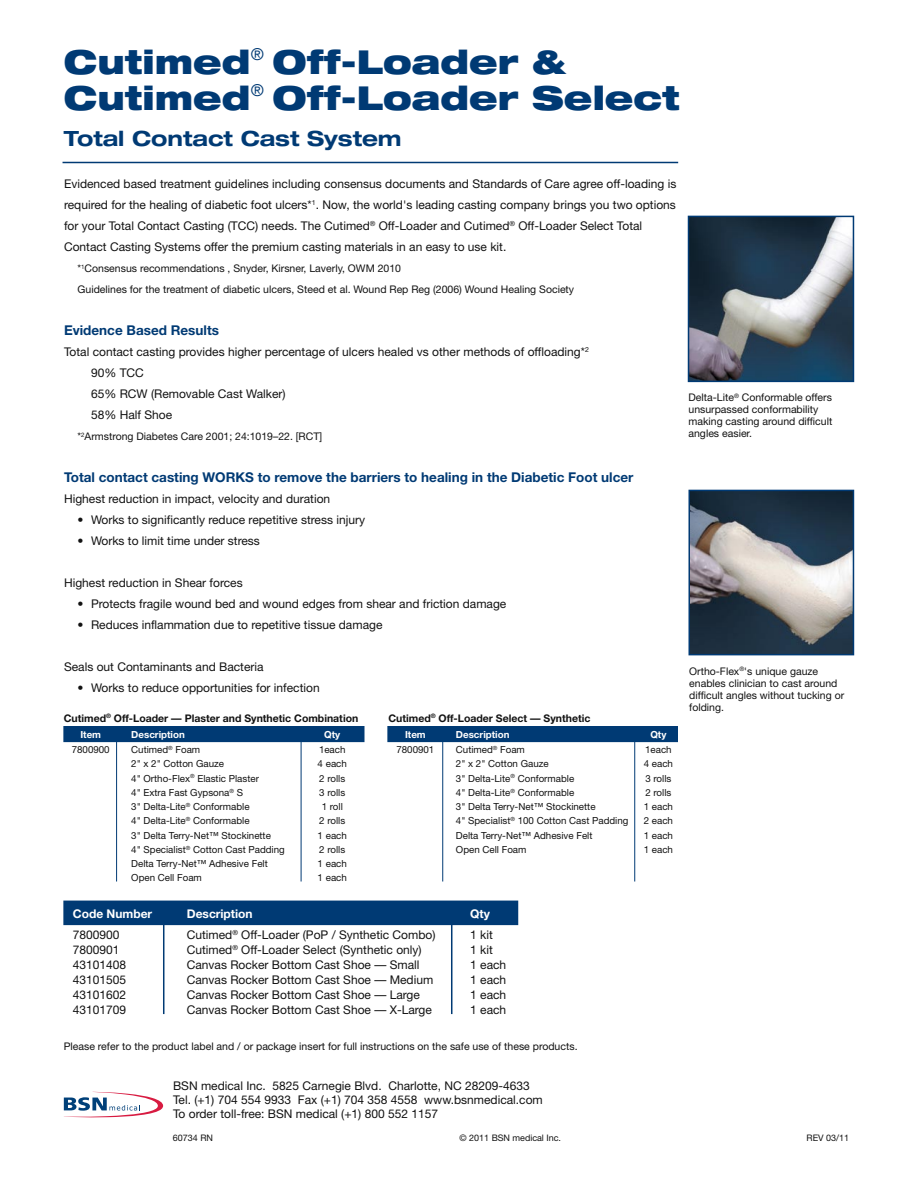
<style>
.page{position:relative;width:918px;height:1188px;background:#fff}
.page>*{position:absolute;margin:0;border:0;box-sizing:border-box;transform-origin:0 0}
.t1{font:900 expanded 33px/36px "Helvetica Neue";color:#003a74}
.t2{font:700 expanded 21px "Helvetica Neue";color:#003a74}
.t3{font:700 13.5px "Helvetica Neue";color:#003a74}
.t4{font:12px/21px "Helvetica Neue";color:#121212}
.t5{font:700 12px "Helvetica Neue";color:#fff}
.t6{font:10.5px/12px "Helvetica Neue";color:#121212}
.t7{font:700 10.5px "Helvetica Neue";color:#121212}
.t8{font:9.75px "Helvetica Neue";color:#121212}
.t9{font:700 9.75px "Helvetica Neue";color:#fff}
.t10{font:9px "Helvetica Neue";color:#121212}
</style>
<div class="page">
<div style="left:64px;top:901px;width:454px;height:23px;background:#003a74"></div>
<div style="left:63px;top:901px;width:455px;height:24px;border:2px solid #003a74"></div>
<div style="left:388px;top:727px;width:289px;height:14px;background:#003a74"></div>
<div style="left:387px;top:726px;width:291px;height:16px;border:2px solid #003a74"></div>
<div style="left:64px;top:727px;width:300px;height:14px;background:#003a74"></div>
<div style="left:63px;top:726px;width:301px;height:16px;border:2px solid #003a74"></div>
<hr style="left:63px;top:162px;width:615px;height:1px;background:#003a74">
<svg style="left:64px;top:1092px;width:99px;height:25px"></svg>
<img style="left:691px;top:219px;width:160px;height:160px">
<div style="left:688px;top:216px;width:166px;height:166px;border:2px solid #003a74"></div>
<img style="left:691px;top:493px;width:160px;height:159px">
<div style="left:688px;top:490px;width:166px;height:165px;border:2px solid #003a74"></div>
<hr style="left:116px;top:727px;width:1px;height:155px;background:#003a74">
<hr style="left:301px;top:727px;width:1px;height:155px;background:#003a74">
<hr style="left:442px;top:727px;width:1px;height:155px;background:#003a74">
<hr style="left:634px;top:727px;width:1px;height:155px;background:#003a74">
<hr style="left:163px;top:902px;width:1px;height:112px;background:#003a74">
<hr style="left:451px;top:902px;width:1px;height:112px;background:#003a74">
<h1 class="t1" style="left:64px;top:43px;width:618px">Cutimed<sup>®</sup> Off-Loader &amp;<br>Cutimed<sup>®</sup> Off-Loader Select</h1>
<h2 class="t2" style="left:64px;top:125px;width:339px">Total Contact Cast System</h2>
<p class="t4" style="left:64px;top:173px;width:614px">Evidenced based treatment guidelines including consensus documents and Standards of Care agree off-loading is required for the healing of diabetic foot ulcers*<sup>1</sup>. Now, the world's leading casting company brings you two options for your Total Contact Casting (TCC) needs. The Cutimed<sup>®</sup> Off-Loader and Cutimed<sup>®</sup> Off-Loader Select Total Contact Casting Systems offer the premium casting materials in an easy to use kit.</p>
<p class="t6" style="left:78px;top:258px;width:498px;line-height:21px">*<sup>1</sup>Consensus recommendations , Snyder, Kirsner, Laverly, OWM 2010<br>Guidelines for the treatment of diabetic ulcers, Steed et al. Wound Rep Reg (2006) Wound Healing Society</p>
<p class="t3" style="left:64px;top:322px;width:156px">Evidence Based Results</p>
<p class="t4" style="left:91px;top:341px;width:499px;text-indent:-27px">Total contact casting provides higher percentage of ulcers healed vs other methods of offloading*<sup>2<br></sup>90% TCC<br>65% RCW (Removable Cast Walker)<br>58% Half Shoe</p>
<p class="t6" style="left:78px;top:430px;width:246px">*<sup>2</sup>Armstrong Diabetes Care 2001; 24:1019–22. [RCT]</p>
<p class="t3" style="left:64px;top:469px;width:571px">Total contact casting WORKS to remove the barriers to healing in the Diabetic Foot ulcer</p>
<p class="t4" style="left:64px;top:488px;width:268px">Highest reduction in impact, velocity and duration</p>
<p class="t4" style="left:78px;top:509px;width:289px">• Works to significantly reduce repetitive stress injury</p>
<p class="t4" style="left:78px;top:530px;width:184px">• Works to limit time under stress</p>
<p class="t4" style="left:64px;top:572px;width:180px">Highest reduction in Shear forces</p>
<p class="t4" style="left:78px;top:593px;width:430px">• Protects fragile wound bed and wound edges from shear and friction damage</p>
<p class="t4" style="left:78px;top:614px;width:306px">• Reduces inflammation due to repetitive tissue damage</p>
<p class="t4" style="left:64px;top:656px;width:201px">Seals out Contaminants and Bacteria</p>
<p class="t4" style="left:78px;top:677px;width:244px">• Works to reduce opportunities for infection</p>
<p class="t7" style="left:64px;top:711px;width:296px">Cutimed<sup>®</sup> Off-Loader — Plaster and Synthetic Combination</p>
<p class="t9" style="left:80px;top:729px;width:22px">Item</p>
<p class="t9" style="left:131px;top:729px;width:55px">Description</p>
<p class="t9" style="left:324px;top:729px;width:18px">Qty</p>
<p class="t8" style="left:72px;top:744px;width:39px">7800900</p>
<p class="t8" style="left:131px;top:744px;width:71px">Cutimed<sup>®</sup> Foam</p>
<p class="t8" style="left:319px;top:744px;width:28px">1each</p>
<p class="t8" style="left:131px;top:758px;width:94px">2" x 2" Cotton Gauze</p>
<p class="t8" style="left:318px;top:758px;width:31px">4 each</p>
<p class="t8" style="left:131px;top:772px;width:129px">4" Ortho-Flex<sup>®</sup> Elastic Plaster</p>
<p class="t8" style="left:319px;top:772px;width:28px">2 rolls</p>
<p class="t8" style="left:131px;top:787px;width:113px">4" Extra Fast Gypsona<sup>®</sup> S</p>
<p class="t8" style="left:319px;top:787px;width:28px">3 rolls</p>
<p class="t8" style="left:131px;top:801px;width:120px">3" Delta-Lite<sup>®</sup> Conformable</p>
<p class="t8" style="left:322px;top:801px;width:23px">1 roll</p>
<p class="t8" style="left:131px;top:815px;width:120px">4" Delta-Lite<sup>®</sup> Conformable</p>
<p class="t8" style="left:319px;top:815px;width:28px">2 rolls</p>
<p class="t8" style="left:131px;top:829px;width:141px">3" Delta Terry-Net™ Stockinette</p>
<p class="t8" style="left:318px;top:829px;width:31px">1 each</p>
<p class="t8" style="left:131px;top:844px;width:155px">4" Specialist<sup>®</sup> Cotton Cast Padding</p>
<p class="t8" style="left:319px;top:844px;width:28px">2 rolls</p>
<p class="t8" style="left:131px;top:858px;width:138px">Delta Terry-Net™ Adhesive Felt</p>
<p class="t8" style="left:318px;top:858px;width:31px">1 each</p>
<p class="t8" style="left:131px;top:872px;width:72px">Open Cell Foam</p>
<p class="t8" style="left:318px;top:872px;width:31px">1 each</p>
<p class="t7" style="left:388px;top:711px;width:204px">Cutimed<sup>®</sup> Off-Loader Select — Synthetic</p>
<p class="t9" style="left:405px;top:729px;width:22px">Item</p>
<p class="t9" style="left:456px;top:729px;width:55px">Description</p>
<p class="t9" style="left:650px;top:729px;width:18px">Qty</p>
<p class="t8" style="left:396px;top:744px;width:39px">7800901</p>
<p class="t8" style="left:456px;top:744px;width:71px">Cutimed<sup>®</sup> Foam</p>
<p class="t8" style="left:645px;top:744px;width:28px">1each</p>
<p class="t8" style="left:456px;top:758px;width:94px">2" x 2" Cotton Gauze</p>
<p class="t8" style="left:644px;top:758px;width:31px">4 each</p>
<p class="t8" style="left:456px;top:772px;width:120px">3" Delta-Lite<sup>®</sup> Conformable</p>
<p class="t8" style="left:645px;top:772px;width:28px">3 rolls</p>
<p class="t8" style="left:456px;top:787px;width:120px">4" Delta-Lite<sup>®</sup> Conformable</p>
<p class="t8" style="left:645px;top:787px;width:28px">2 rolls</p>
<p class="t8" style="left:456px;top:801px;width:141px">3" Delta Terry-Net™ Stockinette</p>
<p class="t8" style="left:644px;top:801px;width:31px">1 each</p>
<p class="t8" style="left:456px;top:815px;width:174px">4" Specialist<sup>®</sup> 100 Cotton Cast Padding</p>
<p class="t8" style="left:644px;top:815px;width:31px">2 each</p>
<p class="t8" style="left:456px;top:829px;width:138px">Delta Terry-Net™ Adhesive Felt</p>
<p class="t8" style="left:644px;top:829px;width:31px">1 each</p>
<p class="t8" style="left:456px;top:844px;width:72px">Open Cell Foam</p>
<p class="t8" style="left:644px;top:844px;width:31px">1 each</p>
<p class="t5" style="left:73px;top:906px;width:81px">Code Number</p>
<p class="t5" style="left:187px;top:906px;width:67px">Description</p>
<p class="t5" style="left:470px;top:906px;width:21px">Qty</p>
<p class="t4" style="left:73px;top:924px;width:48px">7800900</p>
<p class="t4" style="left:187px;top:924px;width:250px">Cutimed<sup>®</sup> Off-Loader (PoP / Synthetic Combo)</p>
<p class="t4" style="left:470px;top:924px;width:24px">1 kit</p>
<p class="t4" style="left:73px;top:939px;width:48px">7800901</p>
<p class="t4" style="left:187px;top:939px;width:236px">Cutimed<sup>®</sup> Off-Loader Select (Synthetic only)</p>
<p class="t4" style="left:470px;top:939px;width:24px">1 kit</p>
<p class="t4" style="left:73px;top:954px;width:55px">43101408</p>
<p class="t4" style="left:187px;top:954px;width:234px">Canvas Rocker Bottom Cast Shoe — Small</p>
<p class="t4" style="left:470px;top:954px;width:38px">1 each</p>
<p class="t4" style="left:73px;top:969px;width:55px">43101505</p>
<p class="t4" style="left:187px;top:969px;width:248px">Canvas Rocker Bottom Cast Shoe — Medium</p>
<p class="t4" style="left:470px;top:969px;width:38px">1 each</p>
<p class="t4" style="left:73px;top:984px;width:55px">43101602</p>
<p class="t4" style="left:187px;top:984px;width:235px">Canvas Rocker Bottom Cast Shoe — Large</p>
<p class="t4" style="left:470px;top:984px;width:38px">1 each</p>
<p class="t4" style="left:73px;top:999px;width:55px">43101709</p>
<p class="t4" style="left:187px;top:999px;width:247px">Canvas Rocker Bottom Cast Shoe — X-Large</p>
<p class="t4" style="left:470px;top:999px;width:38px">1 each</p>
<p class="t6" style="left:64px;top:1040px;width:515px">Please refer to the product label and / or package insert for full instructions on the safe use of these products.</p>
<p class="t4" style="left:173px;top:1078px;width:371px;line-height:14.4px">BSN medical Inc. 5825 Carnegie Blvd. Charlotte, NC 28209-4633<br>Tel. (+1) 704 554 9933 Fax (+1) 704 358 4558 www.bsnmedical.com<br>To order toll-free: BSN medical (+1) 800 552 1157</p>
<p class="t6" style="left:688px;top:391px;width:145px">Delta-Lite<sup>®</sup> Conformable offers unsurpassed conformability making casting around difficult angles easier.</p>
<p class="t6" style="left:689px;top:665px;width:156px">Ortho-Flex<sup>®</sup>'s unique gauze enables clinician to cast around difficult angles without tucking or folding.</p>
<p class="t10" style="left:173px;top:1133px;width:42px">60734 RN</p>
<p class="t10" style="left:460px;top:1133px;width:103px">© 2011 BSN medical Inc.</p>
<p class="t10" style="left:807px;top:1133px;width:44px">REV 03/11</p>
</div>
